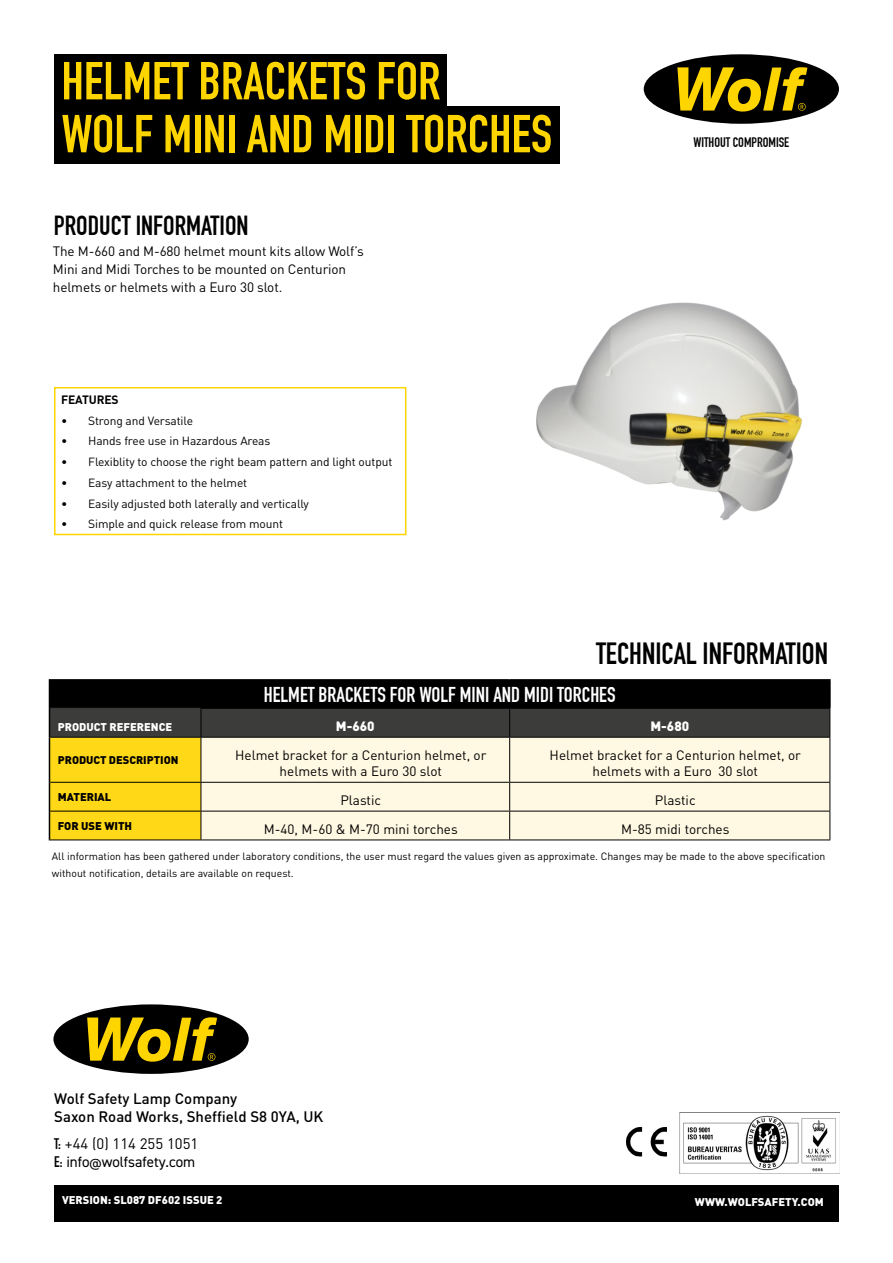
<style>
.page{position:relative;width:893px;height:1263px;background:#fff}
.page>*{position:absolute;margin:0;border:0;box-sizing:border-box;transform-origin:0 0}
.t1{font:52.5px/52.9px "DIN Engschrift LT Alternate";color:#ffd500}
.t2{font:30px "DIN Engschrift LT Alternate";color:#000}
.t3{font:27px "DIN Engschrift LT Alternate";color:#000}
.t4{font:21px "DIN Engschrift LT Alternate";color:#fff}
.t5{font:500 15px/18px "DIN Pro";color:#000}
.t6{font:15px "DIN2014";color:#000}
.t7{font:15px "DIN";color:#000}
.t8{font:13.5px/18px "DIN";color:#000;text-align:center}
.t9{font:13.5px "DIN Engschrift LT Alternate";color:#000}
.t10{font:900 13.35px "DIN Pro";color:#fff}
.t11{font:700 12px "DIN";letter-spacing:-.01em;color:#000}
.t12{font:11.7px "DIN";letter-spacing:-.01em;color:#000}
.t13{font:900 11.1px "DIN";color:#fff}
.t14{font:900 11.1px "DIN";color:#000}
.t15{font:10.5px/16.5px "DIN";color:#000}
.s1{font-family:"DIN Engschrift LT Alternate"}
</style>
<div class="page">
<div style="left:54px;top:1185px;width:785px;height:36px;background:#000"></div>
<div style="left:644px;top:54px;width:195px;height:70px;background:#000;border-radius:50%"></div>
<svg style="left:677px;top:67px;width:130px;height:45px"></svg>
<div style="left:54px;top:54px;width:392px;height:52px;background:#000"></div>
<div style="left:54px;top:106px;width:506px;height:58px;background:#000"></div>
<hr style="left:829px;top:681px;width:2px;height:27px;background:#000">
<hr style="left:49px;top:679px;width:152px;height:2px;background:#000">
<svg style="left:49px;top:681px;width:781px;height:159px;background:#aaa280"></svg>
<hr style="left:201px;top:679px;width:309px;height:2px;background:#000">
<hr style="left:510px;top:679px;width:321px;height:2px;background:#000">
<hr style="left:50px;top:708px;width:151px;height:1px;background:#3c3c3b">
<hr style="left:201px;top:708px;width:309px;height:1px;background:#000">
<hr style="left:510px;top:708px;width:320px;height:1px;background:#000">
<div style="left:53px;top:1004px;width:196px;height:70px;background:#000;border-radius:50%"></div>
<svg style="left:87px;top:1017px;width:130px;height:45px"></svg>
<img style="left:679px;top:1113px;width:157px;height:60px">
<div style="left:54px;top:387px;width:352px;height:148px;border:2px solid #ffd500"></div>
<img style="left:627px;top:1128px;width:40px;height:29px">
<img style="left:536px;top:302px;width:266px;height:219px">
<h1 class="t1" style="left:61px;top:55px;width:492px">HELMET BRACKETS FOR<br>WOLF MINI AND MIDI TORCHES</h1>
<h3 class="t3" style="left:54px;top:210px;width:196px">PRODUCT INFORMATION</h3>
<p class="t8" style="left:53px;top:242px;width:312px;text-align:left">The M-660 and M-680 helmet mount kits allow Wolf’s<br>Mini and Midi Torches to be mounted on Centurion helmets or helmets with a Euro 30 slot.</p>
<p class="t11" style="left:61px;top:392px;width:59px">FEATURES</p>
<p class="t12" style="left:61px;top:413px;width:133px">• Strong and Versatile</p>
<p class="t12" style="left:61px;top:434px;width:211px">• Hands free use in Hazardous Areas</p>
<p class="t12" style="left:61px;top:455px;width:333px">• Flexiblity to choose the right beam pattern and light output</p>
<p class="t12" style="left:61px;top:475px;width:188px">• Easy attachment to the helmet</p>
<p class="t12" style="left:61px;top:496px;width:249px">• Easily adjusted both laterally and vertically</p>
<p class="t12" style="left:61px;top:517px;width:223px">• Simple and quick release from mount</p>
<p class="t9" style="left:693px;top:134px;width:97px">WITHOUT COMPROMISE</p>
<h2 class="t2" style="left:596px;top:636px;width:234px">TECHNICAL INFORMATION</h2>
<h3 class="t4" style="left:264px;top:682px;width:353px">HELMET BRACKETS FOR WOLF MINI AND MIDI TORCHES</h3>
<p class="t13" style="left:58px;top:719px;width:116px">PRODUCT REFERENCE</p>
<p class="t10" style="left:336px;top:717px;width:40px">M-660</p>
<p class="t10" style="left:650px;top:717px;width:40px">M-680</p>
<p class="t14" style="left:58px;top:752px;width:122px">PRODUCT DESCRIPTION</p>
<p class="t8" style="left:235px;top:746px;width:253px;line-height:16.2px">Helmet bracket for a Centurion helmet, or helmets with a Euro 30 slot</p>
<p class="t8" style="left:550px;top:746px;width:253px;line-height:16.2px">Helmet bracket for a Centurion helmet, or helmets with a Euro 30 slot</p>
<p class="t14" style="left:58px;top:789px;width:55px">MATERIAL</p>
<p class="t8" style="left:340px;top:791px;width:42px">Plastic</p>
<p class="t8" style="left:655px;top:791px;width:42px">Plastic</p>
<p class="t14" style="left:58px;top:818px;width:76px">FOR USE WITH</p>
<p class="t8" style="left:264px;top:819px;width:196px">M-40, M-60 &amp; M-70 mini torches</p>
<p class="t8" style="left:621px;top:819px;width:110px">M-85 midi torches</p>
<p class="t15" style="left:52px;top:848px;width:775px">All information has been gathered under laboratory conditions, the user must regard the values given as approximate. Changes may be made to the above specification without notification, details are available on request.</p>
<p class="t5" style="left:54px;top:1089px;width:271px">Wolf Safety Lamp Company<br>Saxon Road Works, Sheffield S8 0YA, UK</p>
<p class="t7" style="left:54px;top:1134px;width:146px"><span class="s1">T:</span> +44 (0) 114 255 1051</p>
<p class="t6" style="left:54px;top:1152px;width:142px"><span class="s1">E:</span> info<sub>@</sub>wolfsafety.com</p>
<p class="t13" style="left:62px;top:1192px;width:162px">VERSION: SL087 DF602 ISSUE 2</p>
<p class="t13" style="left:695px;top:1194px;width:130px">WWW.WOLFSAFETY.COM</p>
</div>
